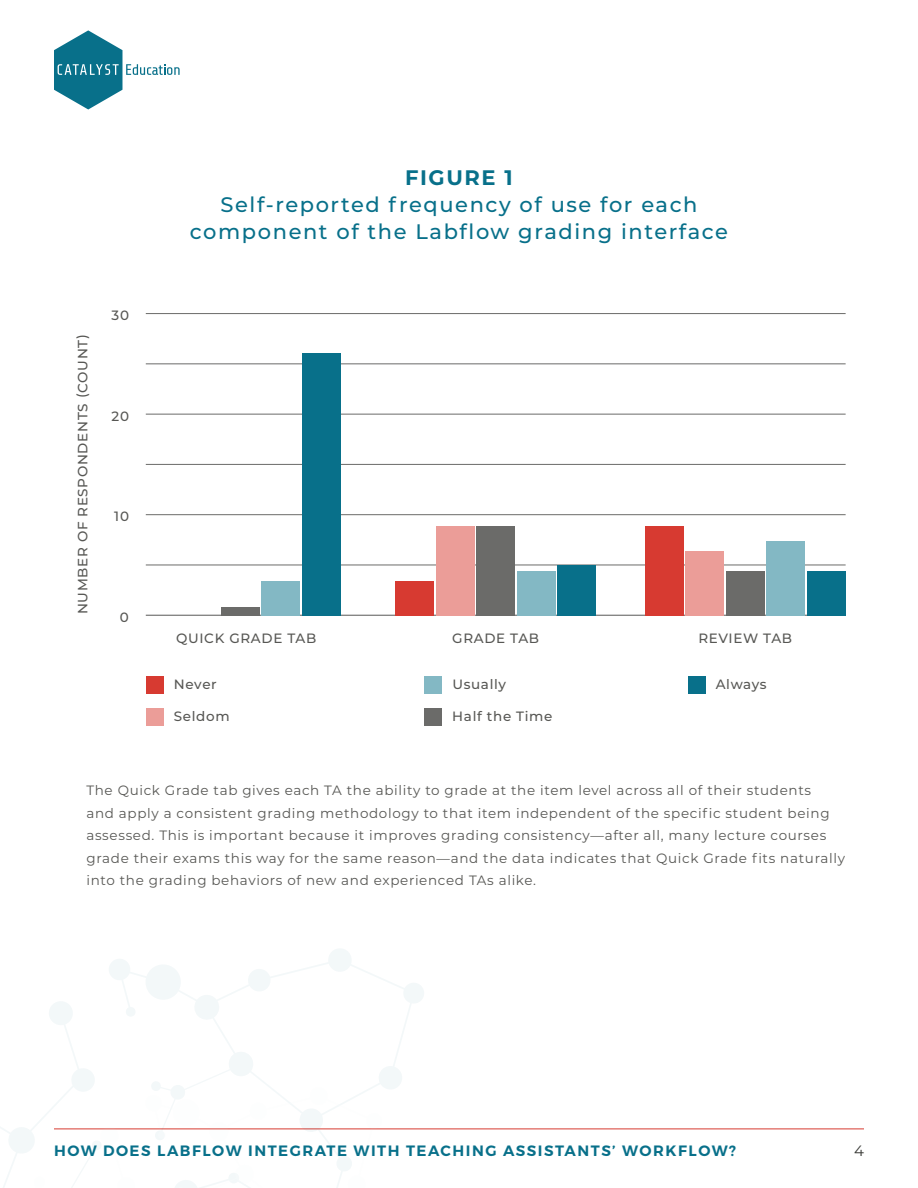
<style>
.page{position:relative;width:918px;height:1188px;background:#fff}
.page>*{position:absolute;margin:0;border:0;box-sizing:border-box;transform-origin:0 0}
.t1{font:500 21px/27px "Montserrat";letter-spacing:.075em;color:#08708a;text-align:center}
.t2{font:700 21px "Montserrat";letter-spacing:.075em;color:#08708a}
.t3{font:600 15px "Montserrat";letter-spacing:.1em;color:#08708a}
.t4{font:15px "Montserrat";color:#393a36}
.t5{font:13.5px/22.5px "Montserrat";letter-spacing:.05em;color:#575754}
.t6{font:500 13.5px "Montserrat";letter-spacing:.05em;color:#575754}
</style>
<div class="page">
<svg style="left:54px;top:30px;width:126px;height:80px"></svg>
<hr style="left:54px;top:1129px;width:810px;height:1px;background:#d73a31">
<hr style="left:146px;top:615px;width:700px;height:1px;background:#6b6b69">
<hr style="left:146px;top:565px;width:700px;height:1px;background:#6b6b69">
<hr style="left:146px;top:514px;width:700px;height:1px;background:#6b6b69">
<hr style="left:146px;top:464px;width:700px;height:1px;background:#6b6b69">
<hr style="left:146px;top:414px;width:700px;height:1px;background:#6b6b69">
<hr style="left:146px;top:364px;width:700px;height:1px;background:#6b6b69">
<hr style="left:146px;top:313px;width:700px;height:1px;background:#6b6b69">
<div style="left:146px;top:676px;width:18px;height:18px;background:#d73a31"></div>
<div style="left:424px;top:676px;width:18px;height:18px;background:#83b8c4"></div>
<div style="left:146px;top:708px;width:18px;height:18px;background:#eb9d98"></div>
<div style="left:688px;top:676px;width:17px;height:18px;background:#08708a"></div>
<div style="left:424px;top:708px;width:18px;height:18px;background:#6b6b69"></div>
<div style="left:221px;top:607px;width:38px;height:9px;background:#6b6b69"></div>
<div style="left:262px;top:581px;width:38px;height:35px;background:#83b8c4"></div>
<div style="left:302px;top:354px;width:39px;height:262px;background:#08708a"></div>
<div style="left:395px;top:581px;width:39px;height:35px;background:#d73a31"></div>
<div style="left:477px;top:526px;width:38px;height:90px;background:#6b6b69"></div>
<div style="left:436px;top:526px;width:38px;height:90px;background:#eb9d98"></div>
<div style="left:517px;top:571px;width:38px;height:45px;background:#83b8c4"></div>
<div style="left:558px;top:565px;width:38px;height:51px;background:#08708a"></div>
<div style="left:645px;top:526px;width:38px;height:90px;background:#d73a31"></div>
<div style="left:726px;top:571px;width:38px;height:45px;background:#6b6b69"></div>
<div style="left:686px;top:551px;width:38px;height:65px;background:#eb9d98"></div>
<div style="left:767px;top:542px;width:38px;height:74px;background:#83b8c4"></div>
<div style="left:807px;top:571px;width:39px;height:45px;background:#08708a"></div>
<svg style="left:49px;top:949px;width:376px;height:181px"></svg>
<svg style="left:0;top:1087px;width:383px;height:101px"></svg>
<p class="t6" style="left:73px;top:614px;width:282px;rotate:-90deg">NUMBER OF RESPONDENTS (COUNT)</p>
<p class="t6" style="left:112px;top:306px;width:19px">30</p>
<p class="t6" style="left:112px;top:407px;width:19px">20</p>
<p class="t6" style="left:114px;top:507px;width:16px">10</p>
<p class="t6" style="left:120px;top:608px;width:11px">0</p>
<h1 class="t2" style="left:405px;top:162px;width:109px">FIGURE 1</h1>
<h1 class="t1" style="left:190px;top:190px;width:540px">Self-reported frequency of use for each component of the Labflow grading interface</h1>
<p class="t6" style="left:176px;top:629px;width:142px">QUICK GRADE TAB</p>
<p class="t6" style="left:452px;top:629px;width:88px">GRADE TAB</p>
<p class="t6" style="left:698px;top:629px;width:95px">REVIEW TAB</p>
<p class="t6" style="left:174px;top:675px;width:44px">Never</p>
<p class="t6" style="left:452px;top:675px;width:55px">Usually</p>
<p class="t6" style="left:174px;top:707px;width:57px">Seldom</p>
<p class="t6" style="left:452px;top:707px;width:102px">Half the Time</p>
<p class="t6" style="left:716px;top:675px;width:53px">Always</p>
<p class="t5" style="left:86px;top:779px;width:760px">The Quick Grade tab gives each TA the ability to grade at the item level across all of their students<br>and apply a consistent grading methodology to that item independent of the specific student being assessed. This is important because it improves grading consistency—after all, many lecture courses grade their exams this way for the same reason—and the data indicates that Quick Grade fits naturally into the grading behaviors of new and experienced TAs alike.</p>
<p class="t3" style="left:54px;top:1142px;width:684px">HOW DOES LABFLOW INTEGRATE WITH TEACHING ASSISTANTS’ WORKFLOW?</p>
<p class="t4" style="left:854px;top:1141px;width:11px">4</p>
</div>
